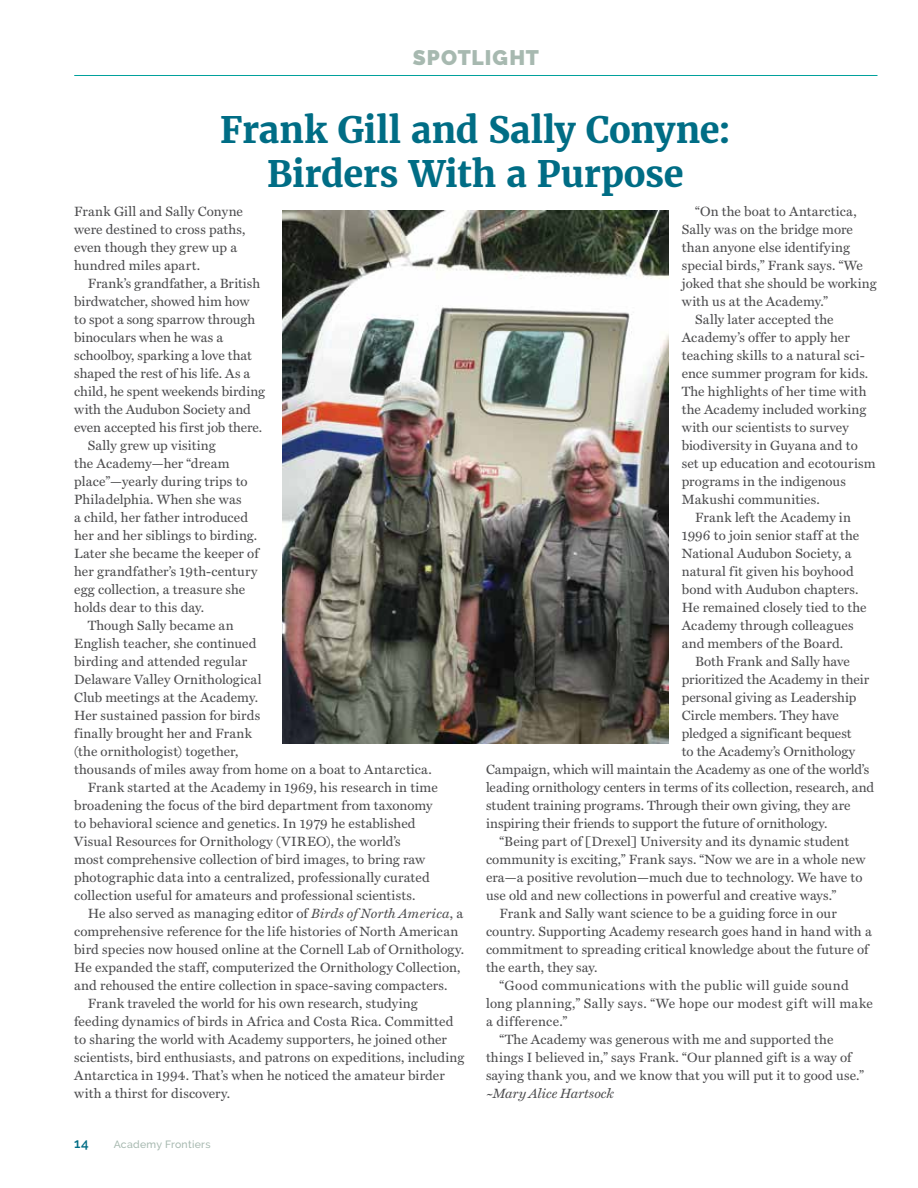
<style>
.page{position:relative;width:918px;height:1188px;background:#fff}
.page>*{position:absolute;margin:0;border:0;box-sizing:border-box;transform-origin:0 0}
.t1{font:700 36px/43.2px "Merriweather";letter-spacing:-.01em;color:#006d85;text-align:center}
.t2{font:900 21px "Raleway";letter-spacing:.045em;color:#a7b9b0}
.t3{font:13.5px/18px "Miller Text Roman";letter-spacing:.01em;color:#4d4d4f}
.t4{font:13.5px "Miller Text Roman";letter-spacing:.03em;color:#4d4d4f}
.t5{font:italic 13.5px "Miller Text";color:#4d4d4f}
.t6{font:600 13.5px "Raleway";color:#006d85}
.t7{font:500 10.5px "Raleway";letter-spacing:.025em;color:#a7b9b0}
.s1{font-family:"Miller Text";font-style:italic}
</style>
<div class="page">
<hr style="left:74px;top:75px;width:804px;height:1px;background:#00a19c">
<img style="left:282px;top:210px;width:387px;height:533px">
<h2 class="t2" style="left:413px;top:46px;width:128px">SPOTLIGHT</h2>
<h1 class="t1" style="left:220px;top:109px;width:512px">Frank Gill and Sally Conyne:<br>Birders With a Purpose</h1>
<p class="t3" style="left:74px;top:202px;width:173px">Frank Gill and Sally Conyne were destined to cross paths, even though they grew up a hundred miles apart.</p>
<p class="t3" style="left:88px;top:274px;width:174px">Frank’s grandfather, a British</p>
<p class="t3" style="left:74px;top:292px;width:177px">birdwatcher, showed him how</p>
<p class="t3" style="left:74px;top:310px;width:182px">to spot a song sparrow through</p>
<p class="t3" style="left:74px;top:328px;width:150px">binoculars when he was a</p>
<p class="t3" style="left:74px;top:346px;width:179px">schoolboy, sparking a love that</p>
<p class="t3" style="left:74px;top:364px;width:178px">shaped the rest of his life. As a</p>
<p class="t3" style="left:74px;top:382px;width:192px">child, he spent weekends birding</p>
<p class="t3" style="left:74px;top:400px;width:178px">with the Audubon Society and</p>
<p class="t3" style="left:74px;top:418px;width:190px">even accepted his first job there.</p>
<p class="t3" style="left:88px;top:436px;width:129px">Sally grew up visiting</p>
<p class="t3" style="left:74px;top:454px;width:157px">the Academy—her “dream</p>
<p class="t3" style="left:74px;top:472px;width:175px">place”—yearly during trips to</p>
<p class="t3" style="left:74px;top:490px;width:169px">Philadelphia. When she was</p>
<p class="t3" style="left:74px;top:508px;width:175px">a child, her father introduced</p>
<p class="t3" style="left:74px;top:526px;width:184px">her and her siblings to birding.</p>
<p class="t3" style="left:74px;top:544px;width:186px">Later she became the keeper of</p>
<p class="t3" style="left:74px;top:562px;width:185px">her grandfather’s 19th-century</p>
<p class="t3" style="left:74px;top:580px;width:173px">egg collection, a treasure she</p>
<p class="t3" style="left:74px;top:598px;width:132px">holds dear to this day.</p>
<p class="t3" style="left:88px;top:616px;width:147px">Though Sally became an</p>
<p class="t3" style="left:74px;top:634px;width:184px">English teacher, she continued</p>
<p class="t3" style="left:74px;top:652px;width:175px">birding and attended regular</p>
<p class="t3" style="left:74px;top:670px;width:189px">Delaware Valley Ornithological</p>
<p class="t3" style="left:74px;top:688px;width:185px">Club meetings at the Academy.</p>
<p class="t3" style="left:74px;top:706px;width:188px">Her sustained passion for birds</p>
<p class="t3" style="left:74px;top:724px;width:179px">finally brought her and Frank</p>
<p class="t3" style="left:74px;top:742px;width:166px">(the ornithologist) together,</p>
<p class="t3" style="left:74px;top:760px;width:359px">thousands of miles away from home on a boat to Antarctica.</p>
<p class="t3" style="left:88px;top:778px;width:351px">Frank started at the Academy in 1969, his research in time</p>
<p class="t3" style="left:74px;top:796px;width:360px">broadening the focus of the bird department from taxonomy</p>
<p class="t3" style="left:74px;top:814px;width:343px">to behavioral science and genetics. In 1979 he established</p>
<p class="t3" style="left:74px;top:832px;width:328px">Visual Resources for Ornithology (VIREO), the world’s</p>
<p class="t3" style="left:74px;top:850px;width:353px">most comprehensive collection of bird images, to bring raw</p>
<p class="t3" style="left:74px;top:868px;width:357px">photographic data into a centralized, professionally curated</p>
<p class="t3" style="left:74px;top:886px;width:343px">collection useful for amateurs and professional scientists.</p>
<p class="t3" style="left:88px;top:904px;width:377px">He also served as managing editor of <span class="s1">Birds of North America</span>, a</p>
<p class="t3" style="left:74px;top:922px;width:386px">comprehensive reference for the life histories of North American</p>
<p class="t3" style="left:74px;top:940px;width:391px">bird species now housed online at the Cornell Lab of Ornithology.</p>
<p class="t3" style="left:74px;top:958px;width:388px">He expanded the staff, computerized the Ornithology Collection,</p>
<p class="t3" style="left:74px;top:976px;width:375px">and rehoused the entire collection in space-saving compacters.</p>
<p class="t3" style="left:88px;top:994px;width:331px">Frank traveled the world for his own research, studying</p>
<p class="t3" style="left:74px;top:1012px;width:381px">feeding dynamics of birds in Africa and Costa Rica. Committed</p>
<p class="t3" style="left:74px;top:1030px;width:374px">to sharing the world with Academy supporters, he joined other</p>
<p class="t3" style="left:74px;top:1048px;width:392px">scientists, bird enthusiasts, and patrons on expeditions, including</p>
<p class="t3" style="left:74px;top:1066px;width:372px">Antarctica in 1994. That’s when he noticed the amateur birder</p>
<p class="t3" style="left:74px;top:1084px;width:158px">with a thirst for discovery.</p>
<p class="t3" style="left:695px;top:202px;width:163px">“On the boat to Antarctica,</p>
<p class="t3" style="left:682px;top:220px;width:173px">Sally was on the bridge more</p>
<p class="t3" style="left:682px;top:238px;width:170px">than anyone else identifying</p>
<p class="t3" style="left:682px;top:256px;width:183px">special birds,” Frank says. “We</p>
<p class="t3" style="left:682px;top:274px;width:197px">joked that she should be working</p>
<p class="t3" style="left:682px;top:292px;width:148px">with us at the Academy.”</p>
<p class="t3" style="left:695px;top:310px;width:140px">Sally later accepted the</p>
<p class="t3" style="left:682px;top:328px;width:170px">Academy’s offer to apply her</p>
<p class="t3" style="left:682px;top:346px;width:184px">teaching skills to a natural sci-</p>
<p class="t3" style="left:682px;top:364px;width:188px">ence summer program for kids.</p>
<p class="t3" style="left:682px;top:382px;width:187px">The highlights of her time with</p>
<p class="t3" style="left:682px;top:400px;width:186px">the Academy included working</p>
<p class="t3" style="left:682px;top:418px;width:169px">with our scientists to survey</p>
<p class="t3" style="left:682px;top:436px;width:178px">biodiversity in Guyana and to</p>
<p class="t3" style="left:682px;top:454px;width:195px">set up education and ecotourism</p>
<p class="t3" style="left:682px;top:472px;width:166px">programs in the indigenous</p>
<p class="t3" style="left:682px;top:490px;width:140px">Makushi communities.</p>
<p class="t3" style="left:695px;top:508px;width:157px">Frank left the Academy in</p>
<p class="t3" style="left:682px;top:526px;width:179px">1996 to join senior staff at the</p>
<p class="t3" style="left:682px;top:544px;width:171px">National Audubon Society, a</p>
<p class="t3" style="left:682px;top:562px;width:173px">natural fit given his boyhood</p>
<p class="t3" style="left:682px;top:580px;width:178px">bond with Audubon chapters.</p>
<p class="t3" style="left:682px;top:598px;width:186px">He remained closely tied to the</p>
<p class="t3" style="left:682px;top:616px;width:173px">Academy through colleagues</p>
<p class="t3" style="left:682px;top:634px;width:163px">and members of the Board.</p>
<p class="t3" style="left:695px;top:652px;width:156px">Both Frank and Sally have</p>
<p class="t3" style="left:682px;top:670px;width:189px">prioritized the Academy in their</p>
<p class="t3" style="left:682px;top:688px;width:176px">personal giving as Leadership</p>
<p class="t3" style="left:682px;top:706px;width:159px">Circle members. They have</p>
<p class="t3" style="left:682px;top:724px;width:171px">pledged a significant bequest</p>
<p class="t3" style="left:682px;top:742px;width:175px">to the Academy’s Ornithology</p>
<p class="t3" style="left:486px;top:760px;width:385px">Campaign, which will maintain the Academy as one of the world’s</p>
<p class="t3" style="left:486px;top:778px;width:390px">leading ornithology centers in terms of its collection, research, and</p>
<p class="t3" style="left:486px;top:796px;width:366px">student training programs. Through their own giving, they are</p>
<p class="t3" style="left:486px;top:814px;width:343px">inspiring their friends to support the future of ornithology.</p>
<p class="t3" style="left:500px;top:832px;width:351px">“Being part of [Drexel] University and its dynamic student</p>
<p class="t3" style="left:486px;top:850px;width:381px">community is exciting,” Frank says. “Now we are in a whole new</p>
<p class="t3" style="left:486px;top:868px;width:378px">era—a positive revolution—much due to technology. We have to</p>
<p class="t3" style="left:486px;top:886px;width:352px">use old and new collections in powerful and creative ways.”</p>
<p class="t3" style="left:500px;top:904px;width:339px">Frank and Sally want science to be a guiding force in our</p>
<p class="t3" style="left:486px;top:922px;width:387px">country. Supporting Academy research goes hand in hand with a</p>
<p class="t3" style="left:486px;top:940px;width:384px">commitment to spreading critical knowledge about the future of</p>
<p class="t3" style="left:486px;top:958px;width:113px">the earth, they say.</p>
<p class="t4" style="left:500px;top:977px;width:351px">“Good communications with the public will guide sound</p>
<p class="t4" style="left:486px;top:995px;width:388px">long planning,” Sally says. “We hope our modest gift will make</p>
<p class="t4" style="left:486px;top:1013px;width:83px">a difference.”</p>
<p class="t3" style="left:500px;top:1030px;width:335px">“The Academy was generous with me and supported the</p>
<p class="t3" style="left:486px;top:1048px;width:367px">things I believed in,” says Frank. “Our planned gift is a way of</p>
<p class="t3" style="left:486px;top:1066px;width:379px">saying thank you, and we know that you will put it to good use.”</p>
<p class="t5" style="left:486px;top:1085px;width:129px">~Mary Alice Hartsock</p>
<p class="t6" style="left:74px;top:1135px;width:16px">14</p>
<p class="t7" style="left:114px;top:1138px;width:98px">Academy Frontiers</p>
</div>
